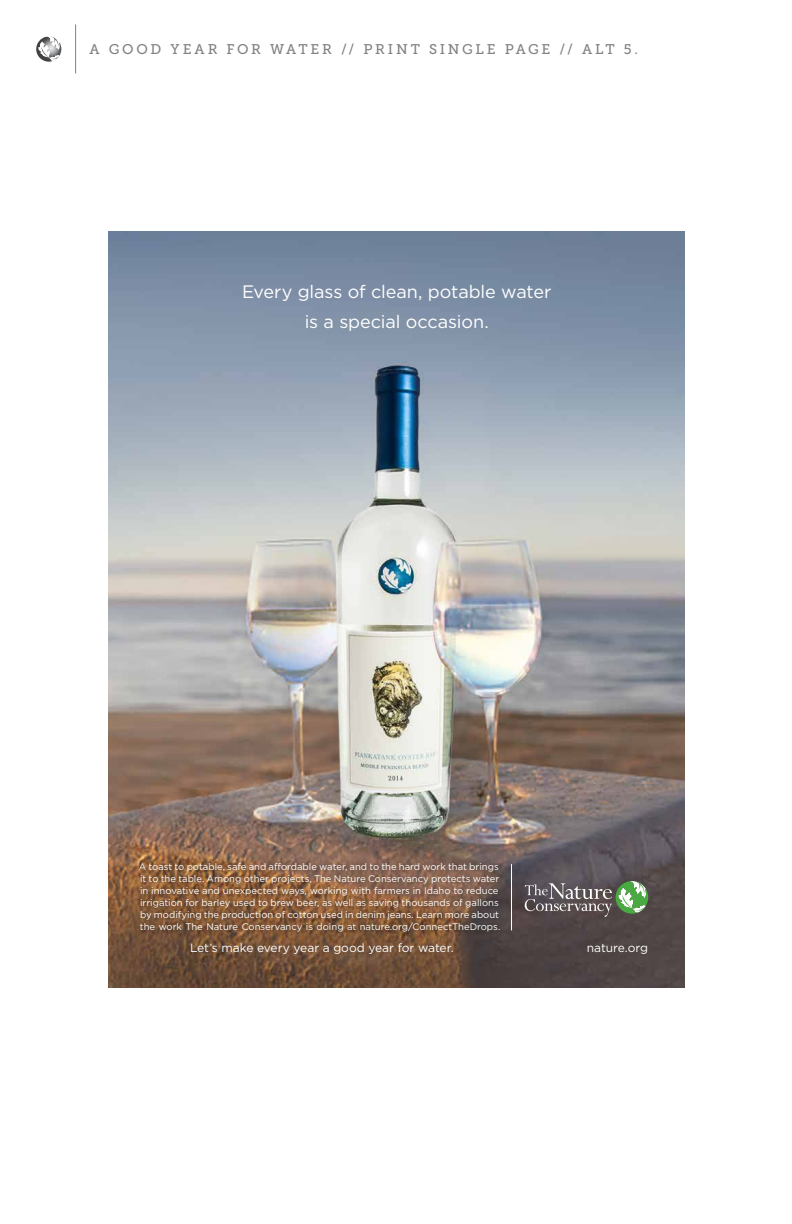
<style>
.page{position:relative;width:792px;height:1224px;background:#fff}
.page>*{position:absolute;margin:0;border:0;box-sizing:border-box;transform-origin:0 0}
.t1{font:18px/30px "Gotham";letter-spacing:-.005em;color:#fff;text-align:center}
.t2{font:14px "Museo Slab 500";letter-spacing:.19em;color:#808285}
.t3{font:12px "Gotham";color:#fff}
.t4{font:9.5px/12px "Gotham";color:#fff}
</style>
<div class="page">
<img style="left:109px;top:232px;width:576px;height:756px">
<div style="left:134px;top:858px;width:371px;height:80px;background:#000;opacity:.75"></div>
<hr style="left:511px;top:864px;width:1px;height:66px;background:#fff">
<svg style="left:525px;top:881px;width:123px;height:36px;background:#71756b"></svg>
<svg style="left:36px;top:37px;width:25px;height:25px"></svg>
<hr style="left:75px;top:24px;width:1px;height:49px;background:#808285">
<h2 class="t2" style="left:90px;top:42px;width:550px">A GOOD YEAR FOR WATER // PRINT SINGLE PAGE // ALT 5.</h2>
<h1 class="t1" style="left:242px;top:276px;width:311px">Every glass of clean, potable water is a special occasion.</h1>
<p class="t4" style="left:139px;top:861px;width:363px">A toast to potable, safe and affordable water, and to the hard work that brings it to the table. Among other projects, The Nature Conservancy protects water in innovative and unexpected ways, working with farmers in Idaho to reduce irrigation for barley used to brew beer, as well as saving thousands of gallons by modifying the production of cotton used in denim jeans. Learn more about the work The Nature Conservancy is doing at nature.org/ConnectTheDrops.</p>
<p class="t3" style="left:190px;top:941px;width:265px">Let’s make every year a good year for water.</p>
<p class="t3" style="left:587px;top:941px;width:63px">nature.org</p>
</div>
